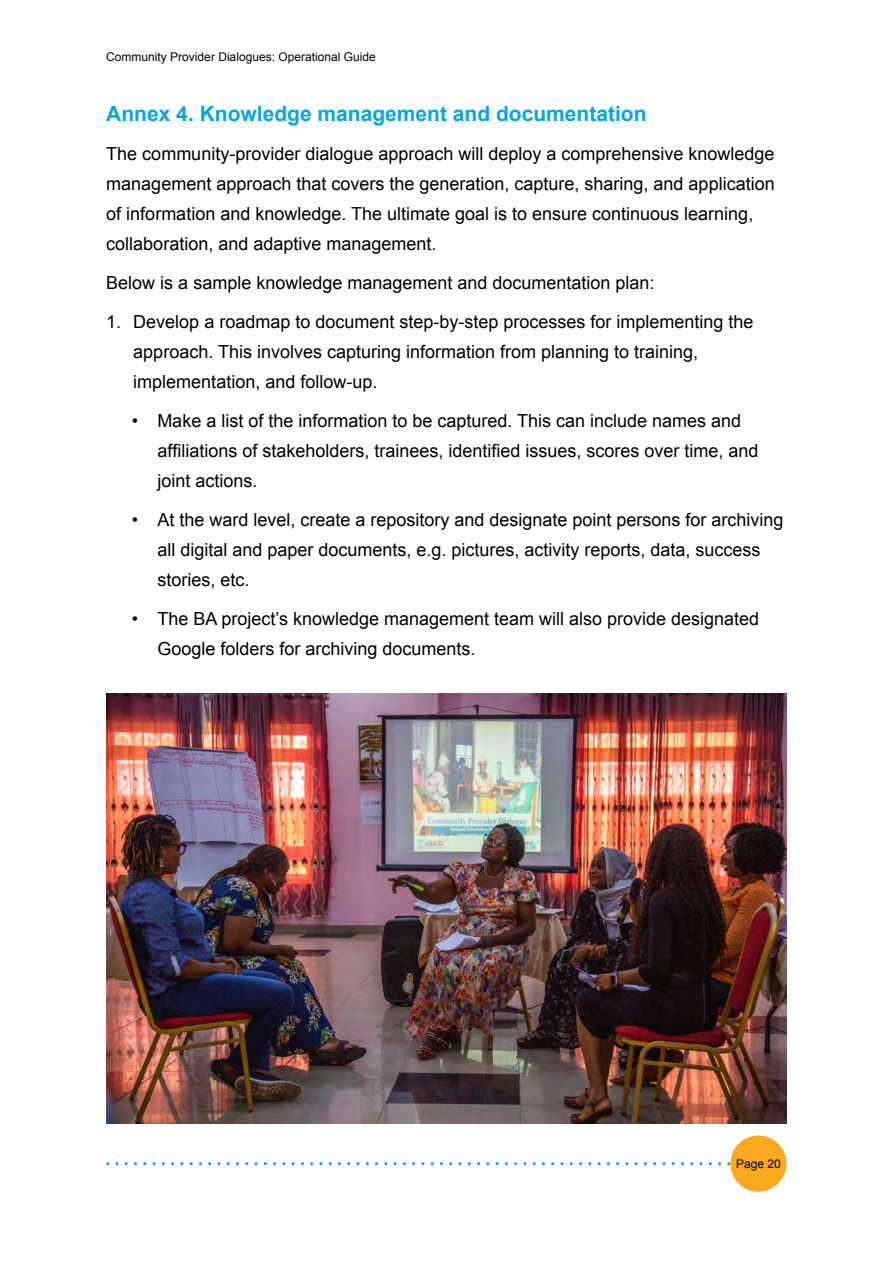
<style>
.page{position:relative;width:893px;height:1263px;background:#fff}
.page>*{position:absolute;margin:0;border:0;box-sizing:border-box;transform-origin:0 0}
.t1{font:700 21px "Arial";color:#04a6e1}
.t2{font:18px/30px "Arial";color:#000}
.t3{font:12px "Arial";color:#00000a}
</style>
<div class="page">
<svg style="left:108px;top:1162px;width:622px;height:3px"></svg>
<div style="left:730px;top:1135px;width:56px;height:57px;background:#f9a91e;border-radius:50%"></div>
<img style="left:106px;top:693px;width:680px;height:430px">
<p class="t3" style="left:106px;top:52px;width:271px">Community Provider Dialogues: Operational Guide</p>
<p class="t1" style="left:106px;top:106px;width:542px">Annex 4. Knowledge management and documentation</p>
<p class="t2" style="left:106px;top:141px;width:670px">The community-provider dialogue approach will deploy a comprehensive knowledge management approach that covers the generation, capture, sharing, and application of information and knowledge. The ultimate goal is to ensure continuous learning, collaboration, and adaptive management.</p>
<p class="t2" style="left:106px;top:270px;width:550px">Below is a sample knowledge management and documentation plan:</p>
<p class="t2" style="left:133px;top:309px;width:622px;text-indent:-27px">1. Develop a roadmap to document step-by-step processes for implementing the approach. This involves capturing information from planning to training, implementation, and follow-up.</p>
<p class="t2" style="left:157px;top:408px;width:603px;text-indent:-26px">• Make a list of the information to be captured. This can include names and affiliations of stakeholders, trainees, identified issues, scores over time, and joint actions.</p>
<p class="t2" style="left:157px;top:507px;width:628px;text-indent:-26px">• At the ward level, create a repository and designate point persons for archiving all digital and paper documents, e.g. pictures, activity reports, data, success stories, etc.</p>
<p class="t2" style="left:157px;top:606px;width:603px;text-indent:-26px">• The BA project’s knowledge management team will also provide designated<br>Google folders for archiving documents.</p>
<p class="t3" style="left:736px;top:1159px;width:46px">Page 20</p>
</div>
